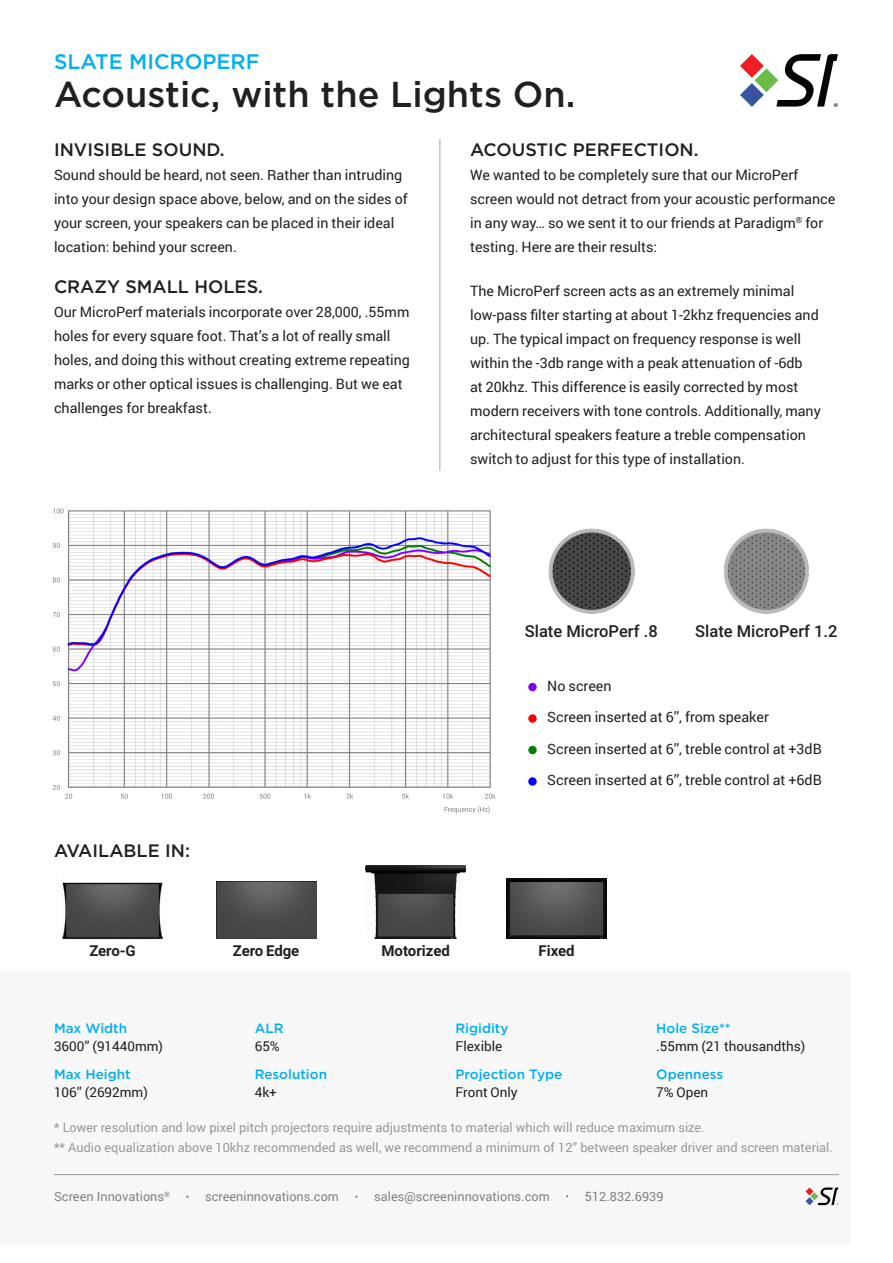
<style>
.page{position:relative;width:893px;height:1263px;background:#fff}
.page>*{position:absolute;margin:0;border:0;box-sizing:border-box;transform-origin:0 0}
.t1{font:500 36px "Gotham";color:#231f20}
.t2{font:500 21px "Gotham";color:#00aeef}
.t3{font:500 18px "Gotham";color:#231f20}
.Material_Name___Blac{font:500 16.5px "Roboto";color:#231f20}
.Spec_Title{font:700 15px "Roboto";letter-spacing:-.005em;color:#231f20}
.t4{font:14.25px/24px "Roboto";color:#231f20}
.Paragraph_Style_1{font:13.5px "Roboto";color:#231f20}
.t5{font:500 13.5px "Gotham";color:#00aeef}
.Instruction{font:12.75px "Roboto";color:#97999c}
.t6{font:12.75px "Roboto";color:#808285}
.t7{font:11.4px "Myriad Pro";color:#231f20}
.t8{font:3.9px "Myriad Pro";color:#231f20}
</style>
<div class="page">
<div style="left:0;top:972px;width:851px;height:271px;background:#f7f7f8"></div>
<svg style="left:740px;top:54px;width:98px;height:53px"></svg>
<hr style="left:54px;top:1174px;width:785px;height:1px;background:#97999c">
<img style="left:63px;top:882px;width:100px;height:57px">
<img style="left:216px;top:881px;width:100px;height:57px">
<img style="left:506px;top:878px;width:101px;height:60px">
<img style="left:366px;top:865px;width:100px;height:73px">
<hr style="left:440px;top:139px;width:1px;height:331px;background:#a4a5a9">
<img style="left:724px;top:528px;width:85px;height:85px">
<img style="left:548px;top:528px;width:86px;height:86px">
<img style="left:52px;top:508px;width:444px;height:306px">
<div style="left:528px;top:683px;width:9px;height:8px;background:#8000ff;border-radius:50%"></div>
<div style="left:528px;top:746px;width:9px;height:8px;background:#038000;border-radius:50%"></div>
<div style="left:528px;top:714px;width:9px;height:9px;background:#f00;border-radius:50%"></div>
<div style="left:528px;top:777px;width:9px;height:9px;background:#00f;border-radius:50%"></div>
<svg style="left:805px;top:1187px;width:33px;height:18px"></svg>
<h2 class="t2" style="left:54px;top:48px;width:207px">SLATE MICROPERF</h2>
<h1 class="t1" style="left:54px;top:70px;width:523px">Acoustic, with the Lights On.</h1>
<p class="t7" style="left:833px;top:100px;width:6px">®</p>
<h3 class="t3" style="left:54px;top:137px;width:172px">INVISIBLE SOUND.</h3>
<p class="t4" style="left:54px;top:162px;width:355px">Sound should be heard, not seen. Rather than intruding into your design space above, below, and on the sides of your screen, your speakers can be placed in their ideal location: behind your screen.</p>
<h3 class="t3" style="left:54px;top:275px;width:211px">CRAZY SMALL HOLES.</h3>
<p class="t4" style="left:54px;top:300px;width:358px">Our MicroPerf materials incorporate over 28,000, .55mm holes for every square foot. That’s a lot of really small holes, and doing this without creating extreme repeating marks or other optical issues is challenging. But we eat challenges for breakfast.</p>
<h3 class="t3" style="left:470px;top:137px;width:230px">ACOUSTIC PERFECTION.</h3>
<p class="t4" style="left:470px;top:162px;width:367px">We wanted to be completely sure that our MicroPerf screen would not detract from your acoustic performance in any way… so we sent it to our friends at Paradigm<sup>®</sup> for testing. Here are their results:</p>
<p class="t4" style="left:470px;top:278px;width:352px">The MicroPerf screen acts as an extremely minimal low-pass filter starting at about 1-2khz frequencies and up. The typical impact on frequency response is well within the -3db range with a peak attenuation of -6db<br>at 20khz. This difference is easily corrected by most modern receivers with tone controls. Additionally, many architectural speakers feature a treble compensation switch to adjust for this type of installation.</p>
<h3 class="t3" style="left:54px;top:838px;width:137px">AVAILABLE IN:</h3>
<p class="Material_Name___Blac" style="left:525px;top:619px;width:134px">Slate MicroPerf .8</p>
<p class="Material_Name___Blac" style="left:695px;top:619px;width:144px">Slate MicroPerf 1.2</p>
<p class="t4" style="left:547px;top:673px;width:66px">No screen</p>
<p class="t4" style="left:547px;top:705px;width:223px">Screen inserted at 6’’, from speaker</p>
<p class="t4" style="left:547px;top:736px;width:276px">Screen inserted at 6’’, treble control at +3dB</p>
<p class="t4" style="left:547px;top:768px;width:276px">Screen inserted at 6’’, treble control at +6dB</p>
<p class="Spec_Title" style="left:89px;top:940px;width:48px">Zero-G</p>
<p class="Spec_Title" style="left:233px;top:940px;width:68px">Zero Edge</p>
<p class="Spec_Title" style="left:381px;top:940px;width:70px">Motorized</p>
<p class="Spec_Title" style="left:538px;top:940px;width:38px">Fixed</p>
<h5 class="t5" style="left:54px;top:1020px;width:75px">Max Width</h5>
<p class="Paragraph_Style_1" style="left:54px;top:1037px;width:111px">3600’’ (91440mm)</p>
<h5 class="t5" style="left:54px;top:1065px;width:78px">Max Height</h5>
<p class="Paragraph_Style_1" style="left:54px;top:1083px;width:95px">106’’ (2692mm)</p>
<h5 class="t5" style="left:255px;top:1020px;width:30px">ALR</h5>
<p class="Paragraph_Style_1" style="left:255px;top:1037px;width:27px">65%</p>
<h5 class="t5" style="left:255px;top:1065px;width:74px">Resolution</h5>
<p class="Paragraph_Style_1" style="left:255px;top:1083px;width:24px">4k+</p>
<h5 class="t5" style="left:455px;top:1020px;width:55px">Rigidity</h5>
<p class="Paragraph_Style_1" style="left:455px;top:1037px;width:48px">Flexible</p>
<h5 class="t5" style="left:455px;top:1065px;width:108px">Projection Type</h5>
<p class="Paragraph_Style_1" style="left:455px;top:1083px;width:64px">Front Only</p>
<h5 class="t5" style="left:656px;top:1020px;width:76px">Hole Size**</h5>
<p class="Paragraph_Style_1" style="left:656px;top:1037px;width:151px">.55mm (21 thousandths)</p>
<h5 class="t5" style="left:656px;top:1065px;width:68px">Openness</h5>
<p class="Paragraph_Style_1" style="left:656px;top:1083px;width:54px">7% Open</p>
<p class="Instruction" style="left:54px;top:1118px;width:652px">* Lower resolution and low pixel pitch projectors require adjustments to material which will reduce maximum size.</p>
<p class="Instruction" style="left:54px;top:1138px;width:780px">** Audio equalization above 10khz recommended as well, we recommend a minimum of 12” between speaker driver and screen material.</p>
<p class="t6" style="left:54px;top:1187px;width:611px">Screen Innovations<sup>®</sup> · screeninnovations.com · sales@screeninnovations.com · 512.832.6939</p>
<p class="t8" style="left:837px;top:1203px;width:3px">®</p>
</div>
